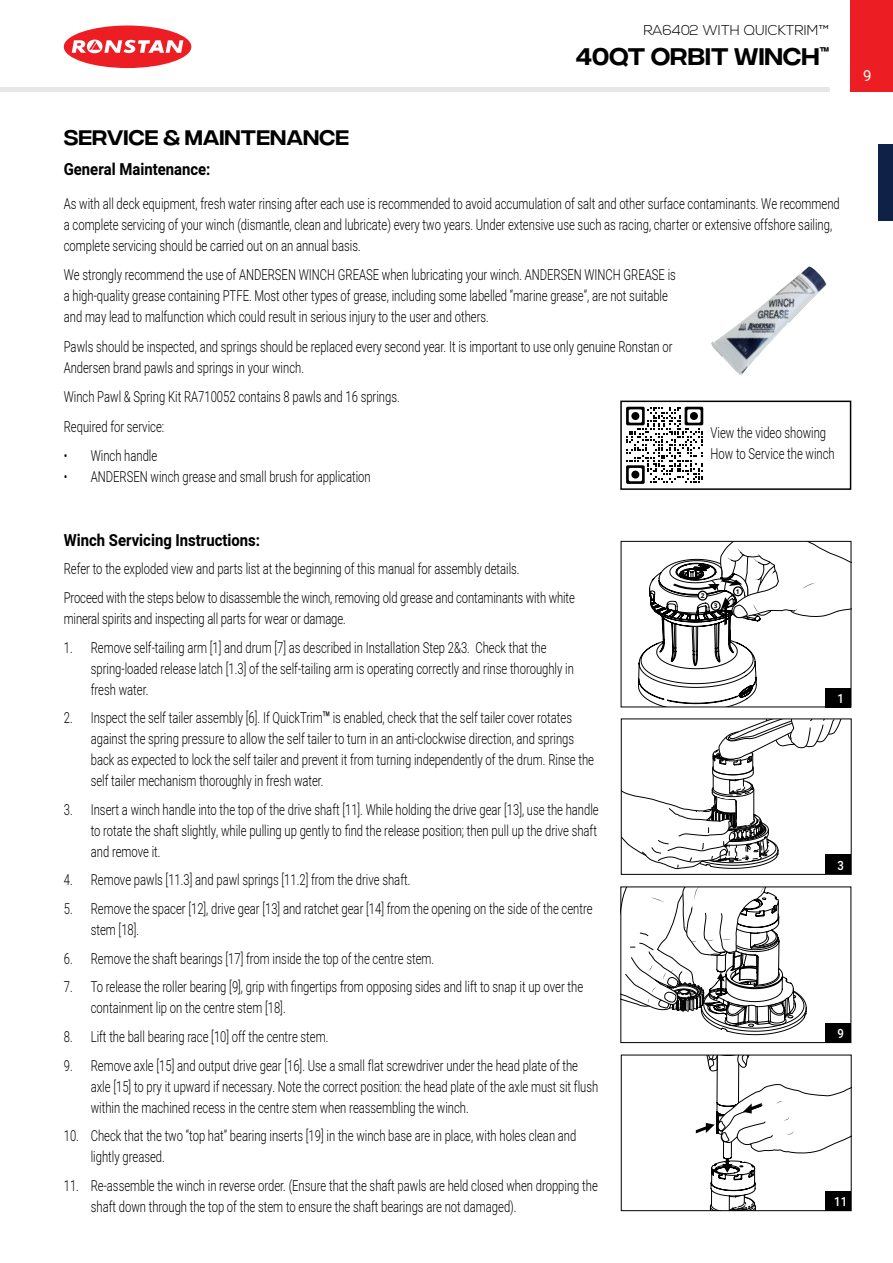
<style>
.page{position:relative;width:893px;height:1263px;background:#fff}
.page>*{position:absolute;margin:0;border:0;box-sizing:border-box;transform-origin:0 0}
.t1{font:24px "Integral CF";color:#000}
.t2{font:21px "Integral CF";color:#000}
.t3{font:700 16.5px "Heebo";color:#000;scale:.9 1}
.t4{font:300 15px/21px "Heebo";color:#000;scale:.75 1}
.t5{font:15px "Heebo";color:#fff}
.t6{font:300 14.25px "Nexa";color:#000}
.t7{font:500 12.6px "Heebo";color:#fff;scale:.9 1}
.t8{font:700 6.6px "Open Sans";color:#000}
.s1{font-family:"Neusa Next Std";font-weight:400}
</style>
<div class="page">
<div style="left:850px;top:0;width:43px;height:91px;background:#ed1d24"></div>
<hr style="left:0;top:87px;width:829px;height:4px;background:#e6e7e8">
<div style="left:64px;top:26px;width:127px;height:42px;background:#ed1d24;border-radius:50%"></div>
<svg style="left:72px;top:40px;width:111px;height:13px"></svg>
<div style="left:878px;top:145px;width:15px;height:76px;background:#102147"></div>
<img style="left:711px;top:266px;width:115px;height:109px">
<svg style="left:638px;top:543px;width:211px;height:162px"></svg>
<div style="left:621px;top:541px;width:230px;height:166px;border:1px solid #000"></div>
<div style="left:825px;top:688px;width:26px;height:19px;background:#000"></div>
<svg style="left:623px;top:721px;width:222px;height:148px"></svg>
<div style="left:621px;top:719px;width:230px;height:156px;border:1px solid #000"></div>
<div style="left:825px;top:855px;width:26px;height:19px;background:#000"></div>
<svg style="left:621px;top:887px;width:230px;height:322px"></svg>
<div style="left:621px;top:1055px;width:230px;height:156px;border:1px solid #000"></div>
<div style="left:825px;top:1191px;width:26px;height:19px;background:#000"></div>
<svg style="left:626px;top:407px;width:77px;height:77px"></svg>
<div style="left:631px;top:412px;width:8px;height:8px;background:#000;border-radius:50%"></div>
<div style="left:690px;top:412px;width:8px;height:8px;background:#000;border-radius:50%"></div>
<div style="left:631px;top:471px;width:8px;height:8px;background:#000;border-radius:50%"></div>
<div style="left:620px;top:401px;width:231px;height:89px;border:2px solid #000"></div>
<p class="t6" style="left:643px;top:22px;width:187px">RA6402 WITH QUICKTRIM™</p>
<h1 class="t1" style="left:575px;top:44px;width:255px">40QT ORBIT WINCH<sup>™</sup></h1>
<p class="t5" style="left:863px;top:65px;width:10px">9</p>
<h2 class="t2" style="left:64px;top:127px;width:287px">SERVICE &amp; MAINTENANCE</h2>
<p class="t3" style="left:64px;top:158px;width:164px">General Maintenance:</p>
<p class="t4" style="left:64px;top:193px;width:1036px">As with all deck equipment, fresh water rinsing after each use is recommended to avoid accumulation of salt and other surface contaminants. We recommend a complete servicing of your winch (dismantle, clean and lubricate) every two years. Under extensive use such as racing, charter or extensive offshore sailing, complete servicing should be carried out on an annual basis.</p>
<p class="t4" style="left:64px;top:264px;width:818px">We strongly recommend the use of ANDERSEN WINCH GREASE when lubricating your winch. ANDERSEN WINCH GREASE is a high-quality grease containing PTFE. Most other types of grease, including some labelled “marine grease”, are not suitable and may lead to malfunction which could result in serious injury to the user and others.</p>
<p class="t4" style="left:64px;top:336px;width:813px">Pawls should be inspected, and springs should be replaced every second year. It is important to use only genuine Ronstan or<br>Andersen brand pawls and springs in your winch.</p>
<p class="t4" style="left:64px;top:382px;width:449px;line-height:29.5px">Winch Pawl &amp; Spring Kit RA710052 contains 8 pawls and 16 springs.<br>Required for service:</p>
<p class="t4" style="left:64px;top:445px;width:126px">• Winch handle</p>
<p class="t4" style="left:64px;top:466px;width:411px">• ANDERSEN winch grease and small brush for application</p>
<p class="t4" style="left:710px;top:422px;width:167px">View the video showing<br>How to Service the winch</p>
<p class="t3" style="left:64px;top:528px;width:220px">Winch Servicing Instructions:</p>
<p class="t4" style="left:64px;top:554px;width:683px;line-height:28.7px">Refer to the exploded view and parts list at the beginning of this manual for assembly details.<br>Proceed with the steps below to disassemble the winch, removing old grease and contaminants with white</p>
<p class="t4" style="left:64px;top:608px;width:378px">mineral spirits and inspecting all parts for wear or damage.</p>
<p class="t4" style="left:91px;top:636px;width:646px;text-indent:-27px">1. Remove self-tailing arm [1] and drum [7] as described in Installation Step 2&amp;3. Check that the spring-loaded release latch [1.3] of the self-tailing arm is operating correctly and rinse thoroughly in fresh water.</p>
<p class="t4" style="left:91px;top:707px;width:673px;text-indent:-27px">2. Inspect the self tailer assembly [6]. If QuickTrim<span class="s1">™</span> is enabled, check that the self tailer cover rotates against the spring pressure to allow the self tailer to turn in an anti-clockwise direction, and springs back as expected to lock the self tailer and prevent it from turning independently of the drum. Rinse the self tailer mechanism thoroughly in fresh water.</p>
<p class="t4" style="left:91px;top:799px;width:679px;text-align:justify;text-indent:-27px">3. Insert a winch handle into the top of the drive shaft [11]. While holding the drive gear [13], use the handle to rotate the shaft slightly, while pulling up gently to find the release position; then pull up the drive shaft and remove it.</p>
<p class="t4" style="left:64px;top:869px;width:464px">4. Remove pawls [11.3] and pawl springs [11.2] from the drive shaft.</p>
<p class="t4" style="left:91px;top:898px;width:671px;text-indent:-27px">5. Remove the spacer [12], drive gear [13] and ratchet gear [14] from the opening on the side of the centre stem [18].</p>
<p class="t4" style="left:64px;top:948px;width:495px">6. Remove the shaft bearings [17] from inside the top of the centre stem.</p>
<p class="t4" style="left:91px;top:976px;width:658px;text-indent:-27px">7. To release the roller bearing [9], grip with fingertips from opposing sides and lift to snap it up over the containment lip on the centre stem [18].</p>
<p class="t4" style="left:64px;top:1026px;width:354px">8. Lift the ball bearing race [10] off the centre stem.</p>
<p class="t4" style="left:91px;top:1055px;width:678px;text-indent:-27px">9. Remove axle [15] and output drive gear [16]. Use a small flat screwdriver under the head plate of the axle [15] to pry it upward if necessary. Note the correct position: the head plate of the axle must sit flush within the machined recess in the centre stem when reassembling the winch.</p>
<p class="t4" style="left:91px;top:1125px;width:649px;text-indent:-27px">10. Check that the two “top hat” bearing inserts [19] in the winch base are in place, with holes clean and lightly greased.</p>
<p class="t4" style="left:91px;top:1175px;width:677px;text-indent:-27px">11. Re-assemble the winch in reverse order. (Ensure that the shaft pawls are held closed when dropping the shaft down through the top of the stem to ensure the shaft bearings are not damaged).</p>
<p class="t8" style="left:701px;top:591px;width:5px">2</p>
<p class="t8" style="left:714px;top:601px;width:5px">3</p>
<p class="t8" style="left:736px;top:587px;width:5px">1</p>
<p class="t7" style="left:837px;top:690px;width:9px">1</p>
<p class="t7" style="left:837px;top:856px;width:9px">3</p>
<p class="t7" style="left:837px;top:1025px;width:9px">9</p>
<p class="t7" style="left:834px;top:1193px;width:16px">11</p>
</div>
